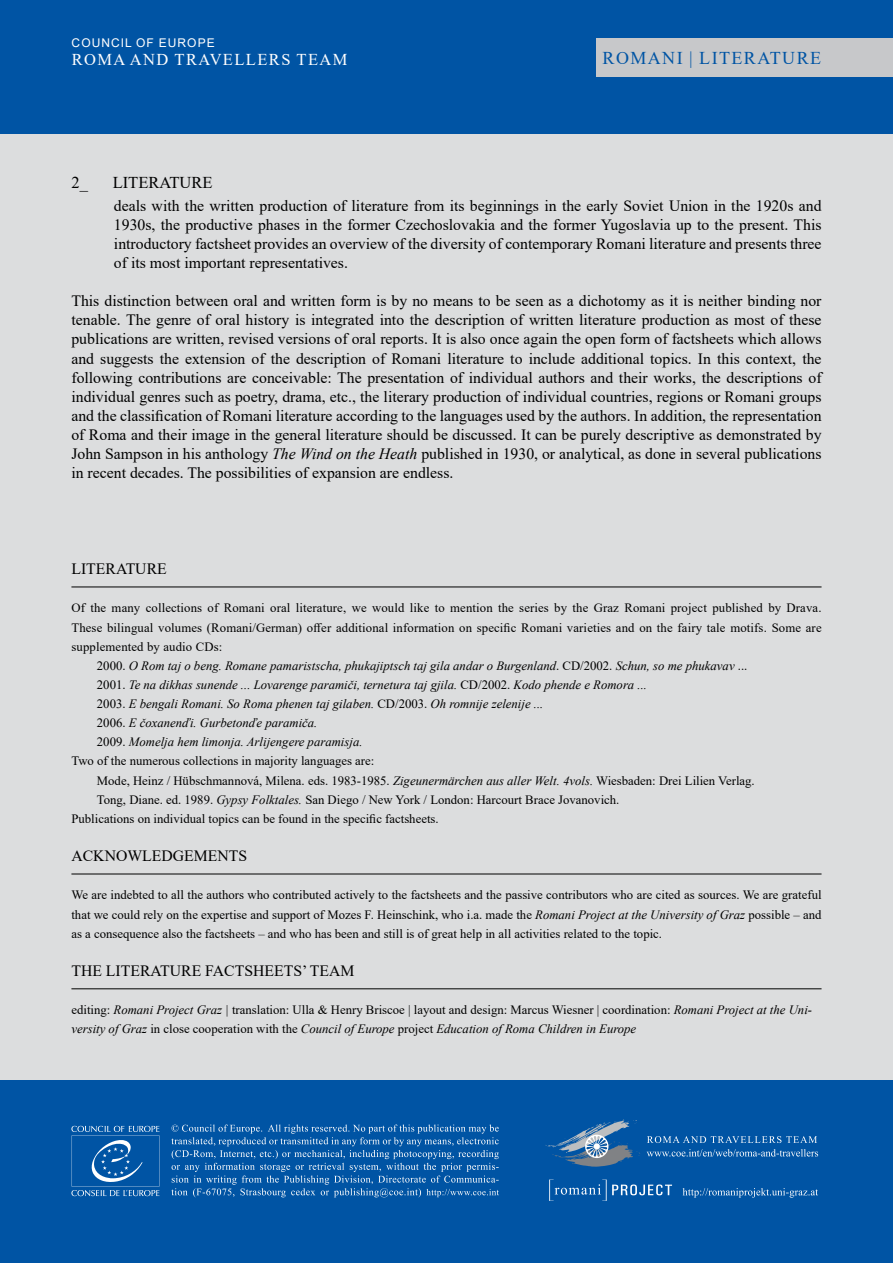
<style>
.page{position:relative;width:893px;height:1263px;background:#fff}
.page>*{position:absolute;margin:0;border:0;box-sizing:border-box;transform-origin:0 0}
.t1{font:18px "Times New Roman";letter-spacing:.08em;color:#0054a4}
.t2{font:16.5px "Times New Roman";letter-spacing:.085em;color:#fff}
.t3{font:16.5px "Times New Roman";color:#000}
.t4{font:15.75px/19.2px "Times New Roman";color:#000;text-align:justify}
.t5{font:12.75px/19.2px "Times New Roman";color:#000;text-align:justify}
.t6{font:italic 12.75px "Times New Roman";color:#000}
.t7{font:12px "Arial";letter-spacing:.085em;color:#fff}
.s1{font-style:italic}
.s2{font-style:normal}
</style>
<div class="page">
<div style="left:0;top:134px;width:893px;height:947px;background:#dcddde"></div>
<hr style="left:71px;top:587px;width:750px;height:1px;background:#000">
<hr style="left:71px;top:874px;width:750px;height:1px;background:#000">
<hr style="left:71px;top:988px;width:750px;height:1px;background:#000">
<div style="left:0;top:0;width:893px;height:134px;background:#0054a4"></div>
<div style="left:596px;top:38px;width:297px;height:39px;background:#c7c8ca"></div>
<div style="left:0;top:1081px;width:893px;height:182px;background:#0054a4"></div>
<svg style="left:171px;top:1124px;width:328px;height:73px"></svg>
<svg style="left:549px;top:1179px;width:123px;height:22px"></svg>
<svg style="left:545px;top:1119px;width:95px;height:48px"></svg>
<svg style="left:647px;top:1149px;width:171px;height:7px"></svg>
<svg style="left:647px;top:1136px;width:170px;height:7px"></svg>
<svg style="left:71px;top:1126px;width:88px;height:70px"></svg>
<svg style="left:682px;top:1188px;width:136px;height:9px"></svg>
<p class="t7" style="left:72px;top:35px;width:145px">COUNCIL OF EUROPE</p>
<p class="t2" style="left:72px;top:48px;width:277px">ROMA AND TRAVELLERS TEAM</p>
<p class="t1" style="left:603px;top:45px;width:220px">ROMANI | LITERATURE</p>
<p class="t3" style="left:71px;top:171px;width:18px">2_</p>
<p class="t3" style="left:113px;top:171px;width:101px">LITERATURE</p>
<p class="t4" style="left:114px;top:195px;width:709px">deals with the written production of literature from its beginnings in the early Soviet Union in the 1920s and 1930s, the productive phases in the former Czechoslovakia and the former Yugoslavia up to the present. This introductory factsheet provides an overview of the diversity of contemporary Romani literature and presents three of its most important representatives.</p>
<p class="t4" style="left:71px;top:291px;width:752px">This distinction between oral and written form is by no means to be seen as a dichotomy as it is neither binding nor tenable. The genre of oral history is integrated into the description of written literature production as most of these publications are written, revised versions of oral reports. It is also once again the open form of factsheets which allows and suggests the extension of the description of Romani literature to include additional topics. In this context, the following contributions are conceivable: The presentation of individual authors and their works, the descriptions of individual genres such as poetry, drama, etc., the literary production of individual countries, regions or Romani groups and the classification of Romani literature according to the languages used by the authors. In addition, the representation of Roma and their image in the general literature should be discussed. It can be purely descriptive as demonstrated by John Sampson in his anthology <span class="s1">The Wind on the Heath</span> published in 1930, or analytical, as done in several publications in recent decades. The possibilities of expansion are endless.</p>
<p class="t4" style="left:71px;top:559px;width:97px">LITERATURE</p>
<p class="t5" style="left:71px;top:598px;width:752px">Of the many collections of Romani oral literature, we would like to mention the series by the Graz Romani project published by Drava.</p>
<p class="t5" style="left:71px;top:617px;width:752px">These bilingual volumes (Romani/German) offer additional information on specific Romani varieties and on the fairy tale motifs. Some are</p>
<p class="t5" style="left:71px;top:636px;width:152px">supplemented by audio CDs:</p>
<p class="t6" style="left:97px;top:657px;width:652px"><span class="s2">2000.</span> O Rom taj o beng. Romane pamaristscha, phukajiptsch taj gila andar o Burgenland<span class="s2">. CD/2002.</span> Schun, so me phukavav <span class="s2">...</span></p>
<p class="t6" style="left:97px;top:676px;width:552px"><span class="s2">2001.</span> Te na dikhas sunende ... Lovarenge paramiči, ternetura taj gjila. <span class="s2">CD/2002.</span> Kodo phende e Romora ...</p>
<p class="t6" style="left:97px;top:695px;width:448px"><span class="s2">2003.</span> E bengali Romani. So Roma phenen taj gilaben. <span class="s2">CD/2003.</span> Oh romnije zelenije ...</p>
<p class="t6" style="left:97px;top:714px;width:222px"><span class="s2">2006.</span> E čoxanenďi. Gurbetonďe paramiča.</p>
<p class="t6" style="left:97px;top:733px;width:267px"><span class="s2">2009.</span> Momelja hem limonja. Arlijengere paramisja.</p>
<p class="t5" style="left:71px;top:751px;width:304px">Two of the numerous collections in majority languages are:</p>
<p class="t5" style="left:97px;top:770px;width:659px">Mode, Heinz / Hübschmannová, Milena. eds. 1983-1985. <span class="s1">Zigeunermärchen aus aller Welt. 4vols.</span> Wiesbaden: Drei Lilien Verlag.</p>
<p class="t5" style="left:97px;top:789px;width:524px">Tong, Diane. ed. 1989. <span class="s1">Gypsy Folktales.</span> San Diego / New York / London: Harcourt Brace Jovanovich.</p>
<p class="t5" style="left:71px;top:809px;width:369px">Publications on individual topics can be found in the specific factsheets.</p>
<p class="t4" style="left:71px;top:846px;width:177px">ACKNOWLEDGEMENTS</p>
<p class="t5" style="left:71px;top:885px;width:752px">We are indebted to all the authors who contributed actively to the factsheets and the passive contributors who are cited as sources. We are grateful that we could rely on the expertise and support of Mozes F. Heinschink, who i.a. made the <span class="s1">Romani Project at the University of Graz</span> possible – and as a consequence also the factsheets – and who has been and still is of great help in all activities related to the topic.</p>
<p class="t4" style="left:71px;top:960px;width:285px">THE LITERATURE FACTSHEETS’ TEAM</p>
<p class="t5" style="left:71px;top:1000px;width:742px">editing: <span class="s1">Romani Project Graz |</span> translation: Ulla &amp; Henry Briscoe | layout and design: Marcus Wiesner | coordination: <span class="s1">Romani Project at the Uni&shy;versity of Graz</span> in close cooperation with the <span class="s1">Council of Europe</span> project <span class="s1">Education of Roma Children in Europe</span></p>
</div>
